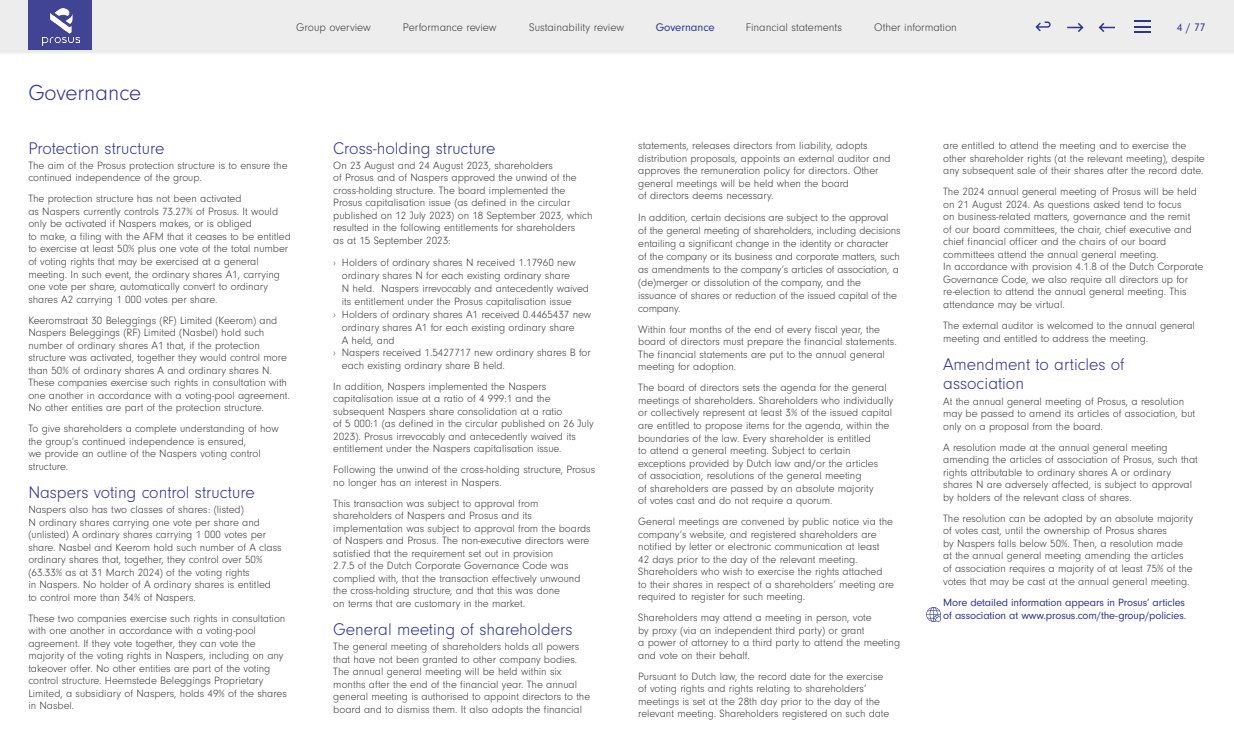
<style>
.page{position:relative;width:1234px;height:752px;background:#fff}
.page>*{position:absolute;margin:0;border:0;box-sizing:border-box;transform-origin:0 0}
.t1{font:300 22.5px "Neuzeit Gro";color:#2e368c}
.t2{font:300 17.5px/19.5px "Neuzeit Gro";color:#2e368c}
.t3{font:300 11.5px "Neuzeit Gro";color:#3d3d3c}
.t4{font:11.5px "Neuzeit Gro";color:#2e368c}
.t5{font:300 11px/12.5px "Neuzeit Gro";color:#3d3d3c}
.t6{font:11px/13px "Neuzeit Gro";letter-spacing:-.01em;color:#2e368c}
</style>
<div class="page">
<svg style="left:926px;top:607px;width:15px;height:14px"></svg>
<div style="left:0;top:0;width:1233px;height:56px;background:#1d1d1b;opacity:.1"></div>
<div style="left:0;top:0;width:1233px;height:50px;background:#ededed"></div>
<div style="left:29px;top:0;width:63px;height:50px;background:#414495"></div>
<img style="left:42px;top:9px;width:37px;height:36px">
<svg style="left:1035px;top:21px;width:15px;height:10px"></svg>
<svg style="left:1134px;top:21px;width:16px;height:12px"></svg>
<svg style="left:1067px;top:23px;width:16px;height:9px"></svg>
<svg style="left:1098px;top:23px;width:16px;height:9px"></svg>
<h1 class="t1" style="left:28px;top:81px;width:114px">Governance</h1>
<p class="t3" style="left:296px;top:21px;width:76px">Group overview</p>
<p class="t3" style="left:403px;top:21px;width:95px">Performance review</p>
<p class="t3" style="left:529px;top:21px;width:96px">Sustainability review</p>
<p class="t4" style="left:655px;top:21px;width:60px">Governance</p>
<p class="t3" style="left:745px;top:21px;width:98px">Financial statements</p>
<p class="t3" style="left:874px;top:21px;width:84px">Other information</p>
<p class="t4" style="left:1176px;top:21px;width:30px">4 / 77</p>
<h2 class="t2" style="left:28px;top:138px;width:137px">Protection structure</h2>
<p class="t5" style="left:28px;top:159px;width:260px">The aim of the Prosus protection structure is to ensure the continued independence of the group.</p>
<p class="t5" style="left:28px;top:193px;width:264px">The protection structure has not been activated<br>as Naspers currently controls 73.27% of Prosus. It would only be activated if Naspers makes, or is obliged<br>to make, a filing with the AFM that it ceases to be entitled to exercise at least 50% plus one vote of the total number of voting rights that may be exercised at a general meeting. In such event, the ordinary shares A1, carrying one vote per share, automatically convert to ordinary shares A2 carrying 1 000 votes per share.</p>
<p class="t5" style="left:28px;top:314px;width:263px">Keeromstraat 30 Beleggings (RF) Limited (Keerom) and Naspers Beleggings (RF) Limited (Nasbel) hold such number of ordinary shares A1 that, if the protection structure was activated, together they would control more than 50% of ordinary shares A and ordinary shares N.<br>These companies exercise such rights in consultation with one another in accordance with a voting-pool agreement.<br>No other entities are part of the protection structure.</p>
<p class="t5" style="left:28px;top:422px;width:252px">To give shareholders a complete understanding of how the group’s continued independence is ensured,<br>we provide an outline of the Naspers voting control structure.</p>
<h2 class="t2" style="left:28px;top:482px;width:228px">Naspers voting control structure</h2>
<p class="t5" style="left:28px;top:503px;width:255px">Naspers also has two classes of shares: (listed)<br>N ordinary shares carrying one vote per share and (unlisted) A ordinary shares carrying 1 000 votes per share. Nasbel and Keerom hold such number of A class ordinary shares that, together, they control over 50% (63.33% as at 31 March 2024) of the voting rights<br>in Naspers. No holder of A ordinary shares is entitled to control more than 34% of Naspers.</p>
<p class="t5" style="left:28px;top:611px;width:260px">These two companies exercise such rights in consultation with one another in accordance with a voting-pool agreement. If they vote together, they can vote the majority of the voting rights in Naspers, including on any takeover offer. No other entities are part of the voting control structure. Heemstede Beleggings Proprietary Limited, a subsidiary of Naspers, holds 49% of the shares in Nasbel.</p>
<h2 class="t2" style="left:333px;top:138px;width:164px">Cross-holding structure</h2>
<p class="t5" style="left:333px;top:159px;width:261px">On 23 August and 24 August 2023, shareholders<br>of Prosus and of Naspers approved the unwind of the cross-holding structure. The board implemented the Prosus capitalisation issue (as defined in the circular published on 12 July 2023) on 18 September 2023, which resulted in the following entitlements for shareholders<br>as at 15 September 2023:</p>
<p class="t5" style="left:333px;top:256px;width:244px">› Holders of ordinary shares N received 1.17960 new</p>
<p class="t5" style="left:342px;top:269px;width:230px">ordinary shares N for each existing ordinary share</p>
<p class="t5" style="left:342px;top:282px;width:249px">N held. Naspers irrevocably and antecedently waived</p>
<p class="t5" style="left:342px;top:295px;width:231px">its entitlement under the Prosus capitalisation issue</p>
<p class="t5" style="left:333px;top:308px;width:259px">› Holders of ordinary shares A1 received 0.4465437 new</p>
<p class="t5" style="left:342px;top:321px;width:234px">ordinary shares A1 for each existing ordinary share</p>
<p class="t5" style="left:342px;top:334px;width:54px">A held, and</p>
<p class="t5" style="left:333px;top:346px;width:259px">› Naspers received 1.5427717 new ordinary shares B for</p>
<p class="t5" style="left:342px;top:359px;width:165px">each existing ordinary share B held.</p>
<p class="t5" style="left:333px;top:380px;width:262px">In addition, Naspers implemented the Naspers capitalisation issue at a ratio of 4 999:1 and the subsequent Naspers share consolidation at a ratio<br>of 5 000:1 (as defined in the circular published on 26 July 2023). Prosus irrevocably and antecedently waived its entitlement under the Naspers capitalisation issue.</p>
<p class="t5" style="left:333px;top:463px;width:263px">Following the unwind of the cross-holding structure, Prosus no longer has an interest in Naspers.</p>
<p class="t5" style="left:333px;top:497px;width:259px">This transaction was subject to approval from shareholders of Naspers and Prosus and its implementation was subject to approval from the boards of Naspers and Prosus. The non-executive directors were satisfied that the requirement set out in provision<br>2.7.5 of the Dutch Corporate Governance Code was complied with, that the transaction effectively unwound the cross-holding structure, and that this was done<br>on terms that are customary in the market.</p>
<h2 class="t2" style="left:333px;top:619px;width:241px">General meeting of shareholders</h2>
<p class="t5" style="left:333px;top:640px;width:258px">The general meeting of shareholders holds all powers that have not been granted to other company bodies.<br>The annual general meeting will be held within six months after the end of the financial year. The annual general meeting is authorised to appoint directors to the board and to dismiss them. It also adopts the financial</p>
<p class="t5" style="left:638px;top:139px;width:254px">statements, releases directors from liability, adopts distribution proposals, appoints an external auditor and approves the remuneration policy for directors. Other general meetings will be held when the board<br>of directors deems necessary.</p>
<p class="t5" style="left:638px;top:211px;width:264px;line-height:13px">In addition, certain decisions are subject to the approval<br>of the general meeting of shareholders, including decisions entailing a significant change in the identity or character<br>of the company or its business and corporate matters, such as amendments to the company’s articles of association, a (de)merger or dissolution of the company, and the issuance of shares or reduction of the issued capital of the company.</p>
<p class="t5" style="left:638px;top:323px;width:260px">Within four months of the end of every fiscal year, the board of directors must prepare the financial statements.<br>The financial statements are put to the annual general meeting for adoption.</p>
<p class="t5" style="left:638px;top:381px;width:257px">The board of directors sets the agenda for the general meetings of shareholders. Shareholders who individually or collectively represent at least 3% of the issued capital are entitled to propose items for the agenda, within the boundaries of the law. Every shareholder is entitled<br>to attend a general meeting. Subject to certain exceptions provided by Dutch law and/or the articles<br>of association, resolutions of the general meeting<br>of shareholders are passed by an absolute majority<br>of votes cast and do not require a quorum.</p>
<p class="t5" style="left:638px;top:515px;width:257px">General meetings are convened by public notice via the company’s website, and registered shareholders are notified by letter or electronic communication at least<br>42 days prior to the day of the relevant meeting.<br>Shareholders who wish to exercise the rights attached<br>to their shares in respect of a shareholders’ meeting are required to register for such meeting.</p>
<p class="t5" style="left:638px;top:611px;width:263px">Shareholders may attend a meeting in person, vote<br>by proxy (via an independent third party) or grant<br>a power of attorney to a third party to attend the meeting and vote on their behalf.</p>
<p class="t5" style="left:638px;top:669px;width:252px">Pursuant to Dutch law, the record date for the exercise of voting rights and rights relating to shareholders’ meetings is set at the 28th day prior to the day of the relevant meeting. Shareholders registered on such date</p>
<p class="t5" style="left:943px;top:139px;width:263px">are entitled to attend the meeting and to exercise the other shareholder rights (at the relevant meeting), despite any subsequent sale of their shares after the record date.</p>
<p class="t5" style="left:943px;top:185px;width:261px">The 2024 annual general meeting of Prosus will be held on 21 August 2024. As questions asked tend to focus<br>on business-related matters, governance and the remit<br>of our board committees, the chair, chief executive and chief financial officer and the chairs of our board committees attend the annual general meeting.<br>In accordance with provision 4.1.8 of the Dutch Corporate Governance Code, we also require all directors up for re-election to attend the annual general meeting. This attendance may be virtual.</p>
<p class="t5" style="left:943px;top:319px;width:253px;line-height:13px">The external auditor is welcomed to the annual general meeting and entitled to address the meeting.</p>
<h2 class="t2" style="left:943px;top:355px;width:183px">Amendment to articles of association</h2>
<p class="t5" style="left:943px;top:395px;width:253px">At the annual general meeting of Prosus, a resolution may be passed to amend its articles of association, but only on a proposal from the board.</p>
<p class="t5" style="left:943px;top:441px;width:256px">A resolution made at the annual general meeting amending the articles of association of Prosus, such that rights attributable to ordinary shares A or ordinary shares N are adversely affected, is subject to approval by holders of the relevant class of shares.</p>
<p class="t5" style="left:943px;top:512px;width:251px">The resolution can be adopted by an absolute majority of votes cast, until the ownership of Prosus shares<br>by Naspers falls below 50%. Then, a resolution made at the annual general meeting amending the articles of association requires a majority of at least 75% of the votes that may be cast at the annual general meeting.</p>
<p class="t6" style="left:943px;top:595px;width:244px">More detailed information appears in Prosus’ articles of association at www.prosus.com/the-group/policies.</p>
</div>
